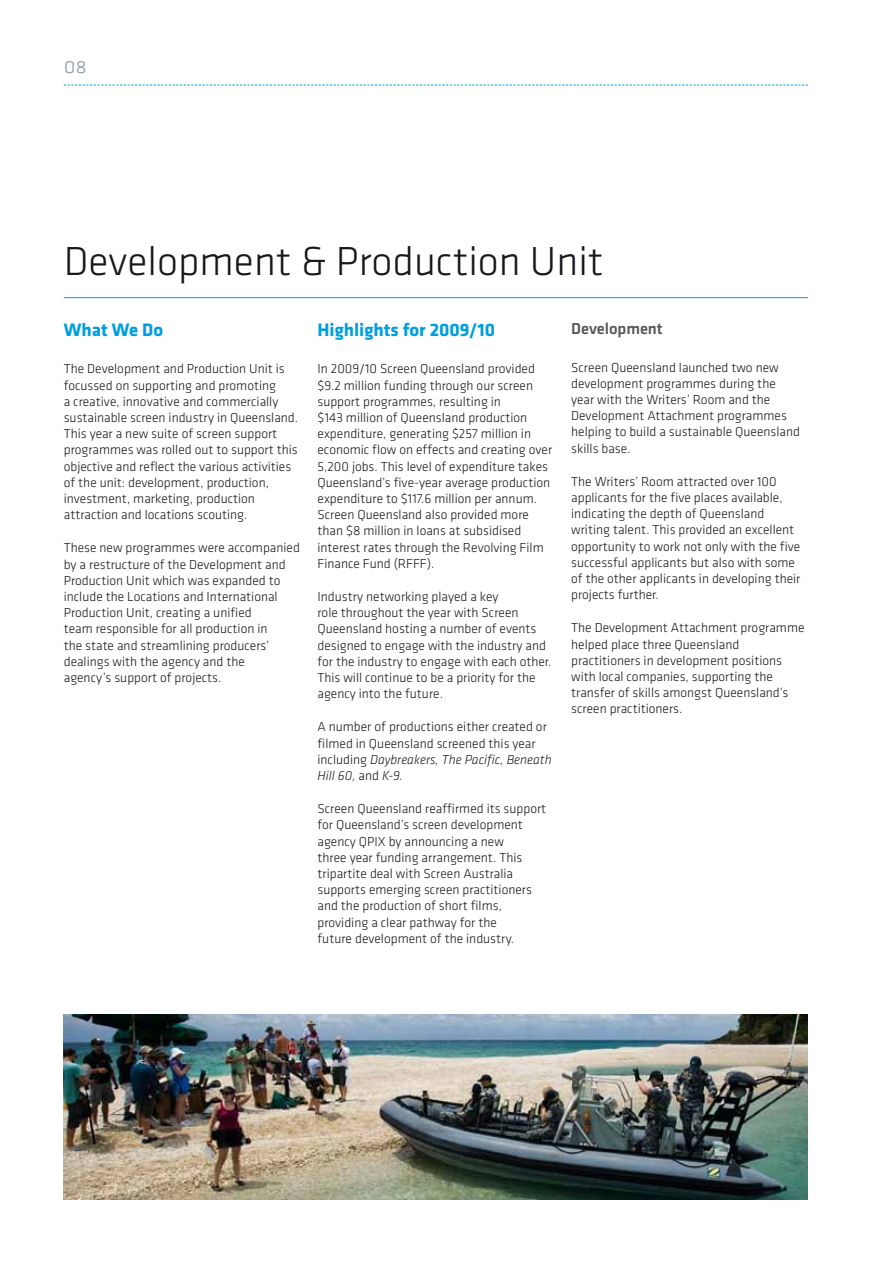
<style>
.page{position:relative;width:893px;height:1263px;background:#fff}
.page>*{position:absolute;margin:0;border:0;box-sizing:border-box;transform-origin:0 0}
.t1{font:300 42px "Klavika";color:#1a171c}
.t2{font:300 22.5px "Klavika";color:#8f9ca5}
.t3{font:700 18.75px "Klavika";color:#009ee0}
.t4{font:500 16.5px "Klavika";letter-spacing:-.005em;color:#58585a}
.t5{font:300 13.5px/16.2px "Klavika";color:#1a171c}
.s1{font-style:italic}
</style>
<div class="page">
<img style="left:64px;top:1014px;width:744px;height:185px">
<svg style="left:64px;top:85px;width:744px;height:1px"></svg>
<hr style="left:64px;top:297px;width:744px;height:1px;background:#009ee0">
<h2 class="t2" style="left:64px;top:53px;width:25px">08</h2>
<h1 class="t1" style="left:64px;top:238px;width:541px">Development &amp; Production Unit</h1>
<h3 class="t3" style="left:317px;top:319px;width:179px">Highlights for 2009/10</h3>
<p class="t5" style="left:317px;top:361px;width:236px">In 2009/10 Screen Queensland provided $9.2 million funding through our screen support programmes, resulting in<br>$143 million of Queensland production expenditure, generating $257 million in economic flow on effects and creating over 5,200 jobs. This level of expenditure takes Queensland’s five-year average production expenditure to $117.6 million per annum.<br>Screen Queensland also provided more than $8 million in loans at subsidised interest rates through the Revolving Film Finance Fund (RFFF).</p>
<p class="t5" style="left:317px;top:589px;width:235px">Industry networking played a key<br>role throughout the year with Screen Queensland hosting a number of events designed to engage with the industry and for the industry to engage with each other.<br>This will continue to be a priority for the agency into the future.</p>
<p class="t5" style="left:317px;top:719px;width:236px">A number of productions either created or filmed in Queensland screened this year including <span class="s1">Daybreakers, The Pacific, Beneath Hill 60,</span> and <span class="s1">K-9.</span></p>
<p class="t5" style="left:317px;top:801px;width:230px">Screen Queensland reaffirmed its support for Queensland’s screen development agency QPIX by announcing a new<br>three year funding arrangement. This tripartite deal with Screen Australia supports emerging screen practitioners and the production of short films, providing a clear pathway for the<br>future development of the industry.</p>
<p class="t4" style="left:571px;top:320px;width:93px">Development</p>
<p class="t5" style="left:571px;top:359px;width:230px">Screen Queensland launched two new development programmes during the year with the Writers’ Room and the<br>Development Attachment programmes helping to build a sustainable Queensland skills base.</p>
<p class="t5" style="left:571px;top:473px;width:231px">The Writers’ Room attracted over 100 applicants for the five places available, indicating the depth of Queensland writing talent. This provided an excellent opportunity to work not only with the five successful applicants but also with some of the other applicants in developing their projects further.</p>
<p class="t5" style="left:571px;top:620px;width:235px">The Development Attachment programme helped place three Queensland practitioners in development positions with local companies, supporting the transfer of skills amongst Queensland’s screen practitioners.</p>
<h3 class="t3" style="left:64px;top:319px;width:101px">What We Do</h3>
<p class="t5" style="left:64px;top:361px;width:236px">The Development and Production Unit is focussed on supporting and promoting<br>a creative, innovative and commercially sustainable screen industry in Queensland.<br>This year a new suite of screen support programmes was rolled out to support this objective and reflect the various activities of the unit: development, production, investment, marketing, production attraction and locations scouting.</p>
<p class="t5" style="left:64px;top:540px;width:238px">These new programmes were accompanied by a restructure of the Development and Production Unit which was expanded to include the Locations and International Production Unit, creating a unified<br>team responsible for all production in<br>the state and streamlining producers’ dealings with the agency and the<br>agency’s support of projects.</p>
</div>
